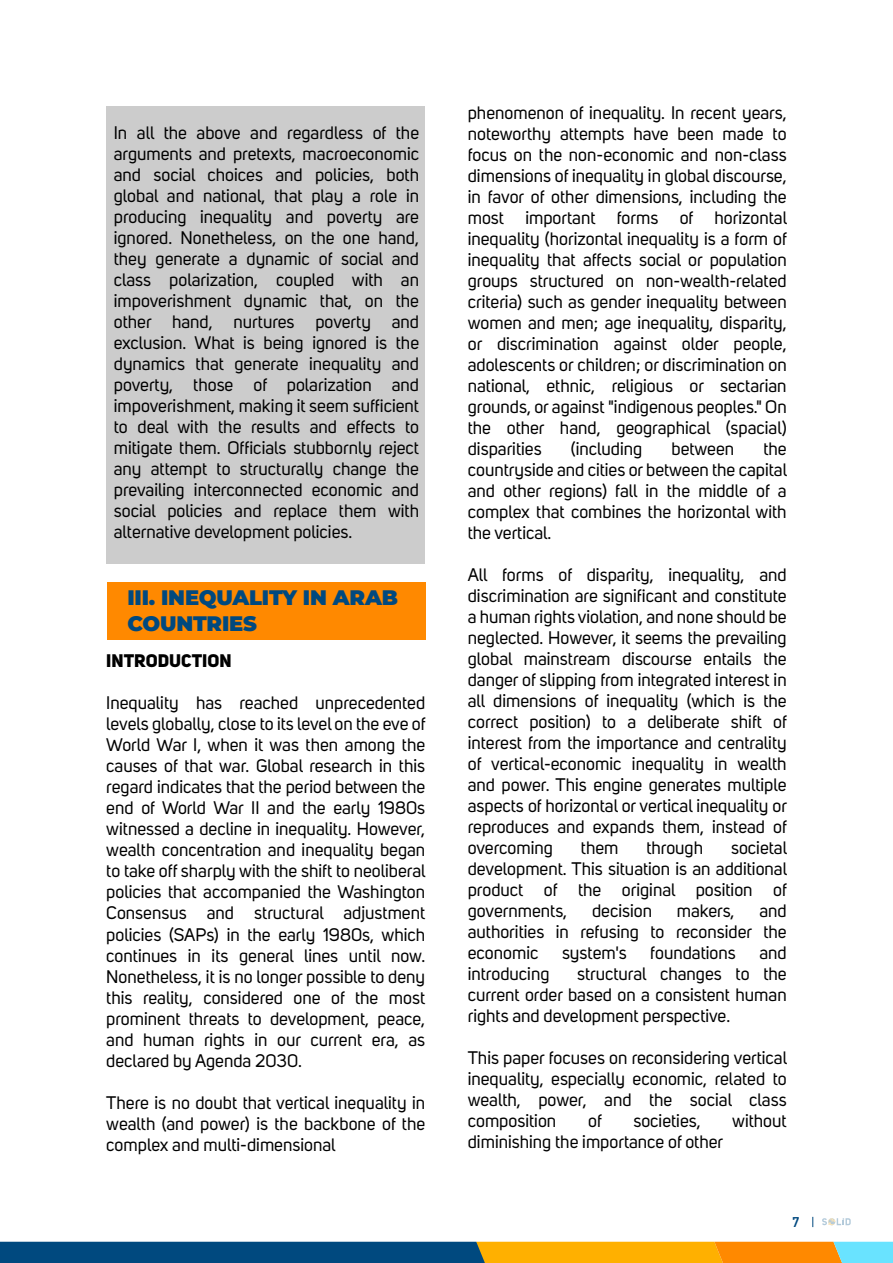
<style>
.page{position:relative;width:893px;height:1263px;background:#fff}
.page>*{position:absolute;margin:0;border:0;box-sizing:border-box;transform-origin:0 0}
.t1{font:900 21px/25.5px "Montserrat";letter-spacing:-.01em;color:#00497f}
.t2{font:18px/21px "Uni Sans";color:#000;text-align:justify}
.t3{font:18px "Uni Sans Heavy CAPS";color:#000}
.t4{font:500 14.85px "DIN Next LT Arabic";color:#00497f}
</style>
<div class="page">
<div style="left:106px;top:106px;width:319px;height:458px;background:#ccc"></div>
<svg style="left:0;top:1242px;width:893px;height:21px;background:#6c7654"></svg>
<svg style="left:822px;top:1218px;width:29px;height:7px"></svg>
<div style="left:107px;top:582px;width:319px;height:58px;background:#ff8900"></div>
<p class="t2" style="left:114px;top:123px;width:307px">In all the above and regardless of the arguments and pretexts, macroeconomic and social choices and policies, both global and national, that play a role in producing inequality and poverty are ignored. Nonetheless, on the one hand, they generate a dynamic of social and class polarization, coupled with an impoverishment dynamic that, on the other hand, nurtures poverty and exclusion. What is being ignored is the dynamics that generate inequality and poverty, those of polarization and impoverishment, making it seem sufficient to deal with the results and effects to mitigate them. Officials stubbornly reject any attempt to structurally change the prevailing interconnected economic and social policies and replace them with alternative development policies.</p>
<p class="t1" style="left:127px;top:584px;width:272px">III. INEQUALITY IN ARAB<br>COUNTRIES</p>
<p class="t3" style="left:106px;top:649px;width:127px">INTRODUCTION</p>
<p class="t2" style="left:106px;top:693px;width:321px">Inequality has reached unprecedented levels globally, close to its level on the eve of World War I, when it was then among the causes of that war. Global research in this regard indicates that the period between the end of World War II and the early 1980s witnessed a decline in inequality. However, wealth concentration and inequality began to take off sharply with the shift to neoliberal policies that accompanied the Washington Consensus and structural adjustment policies (SAPs) in the early 1980s, which continues in its general lines until now.<br>Nonetheless, it is no longer possible to deny this reality, considered one of the most prominent threats to development, peace, and human rights in our current era, as declared by Agenda 2030.</p>
<p class="t2" style="left:106px;top:1092px;width:320px">There is no doubt that vertical inequality in wealth (and power) is the backbone of the complex and multi-dimensional</p>
<p class="t2" style="left:468px;top:102px;width:321px">phenomenon of inequality. In recent years, noteworthy attempts have been made to focus on the non-economic and non-class dimensions of inequality in global discourse, in favor of other dimensions, including the most important forms of horizontal inequality (horizontal inequality is a form of inequality that affects social or population groups structured on non-wealth-related criteria) such as gender inequality between women and men; age inequality, disparity, or discrimination against older people, adolescents or children; or discrimination on national, ethnic, religious or sectarian grounds, or against "indigenous peoples." On the other hand, geographical (spacial) disparities</p>
<p class="t2" style="left:571px;top:439px;width:73px">(including</p>
<p class="t2" style="left:671px;top:439px;width:64px">between</p>
<p class="t2" style="left:468px;top:439px;width:321px;text-indent:296px">the countryside and cities or between the capital and other regions) fall in the middle of a complex that combines the horizontal with the vertical.</p>
<p class="t2" style="left:468px;top:565px;width:321px">All forms of disparity, inequality, and discrimination are significant and constitute a human rights violation, and none should be neglected. However, it seems the prevailing global mainstream discourse entails the danger of slipping from integrated interest in all dimensions of inequality (which is the correct position) to a deliberate shift of interest from the importance and centrality of vertical-economic inequality in wealth and power. This engine generates multiple aspects of horizontal or vertical inequality or reproduces and expands them, instead of overcoming</p>
<p class="t2" style="left:468px;top:838px;width:321px;text-indent:263px">societal development. This situation is an additional product of the original position of governments,</p>
<p class="t2" style="left:581px;top:838px;width:39px">them</p>
<p class="t2" style="left:646px;top:838px;width:58px">through</p>
<p class="t2" style="left:592px;top:901px;width:62px">decision</p>
<p class="t2" style="left:677px;top:901px;width:59px">makers,</p>
<p class="t2" style="left:468px;top:901px;width:320px;text-indent:292px">and authorities in refusing to reconsider the economic</p>
<p class="t2" style="left:562px;top:943px;width:66px">system's</p>
<p class="t2" style="left:650px;top:943px;width:87px">foundations</p>
<p class="t2" style="left:759px;top:943px;width:29px">and</p>
<p class="t2" style="left:468px;top:964px;width:83px">introducing</p>
<p class="t2" style="left:468px;top:964px;width:320px;text-indent:109px">structural changes to the current order based on a consistent human rights and development perspective.</p>
<p class="t2" style="left:468px;top:1048px;width:321px">This paper focuses on reconsidering vertical inequality, especially economic, related to wealth, power, and the social class composition</p>
<p class="t2" style="left:588px;top:1111px;width:15px">of</p>
<p class="t2" style="left:633px;top:1111px;width:69px">societies,</p>
<p class="t2" style="left:732px;top:1111px;width:56px">without</p>
<p class="t2" style="left:468px;top:1132px;width:257px">diminishing the importance of other</p>
<p class="t4" style="left:792px;top:1213px;width:10px">7</p>
</div>
